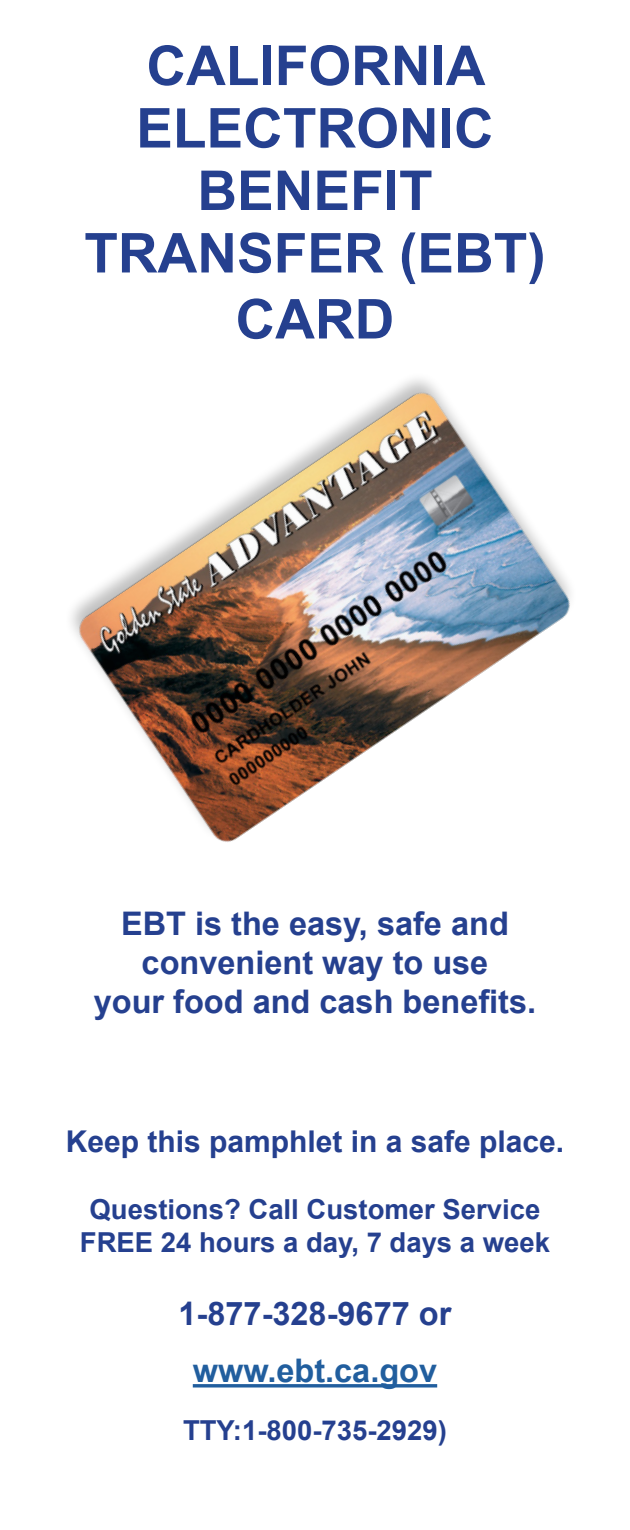
<style>
.page{position:relative;width:630px;height:1530px;background:#fff}
.page>*{position:absolute;margin:0;border:0;box-sizing:border-box;transform-origin:0 0}
.t1{font:700 55px/63.2px "Arial";color:#25408f;text-align:center}
.t2{font:700 32.5px/39px "Arial";color:#25408f;text-align:center}
.t3{font:700 32.5px "Arial";color:#215e9e}
.t4{font:700 30px "Arial";color:#25408f}
.t5{font:700 27.5px/33px "Arial";color:#25408f;text-align:center}
</style>
<div class="page">
<svg style="left:193px;top:1384px;width:244px;height:4px"></svg>
<img style="left:71px;top:379px;width:500px;height:463px">
<h1 class="t1" style="left:84px;top:35px;width:463px">CALIFORNIA<br>ELECTRONIC<br>BENEFIT<br>TRANSFER (EBT)<br>CARD</h1>
<p class="t2" style="left:94px;top:904px;width:444px">EBT is the easy, safe and convenient way to use<br>your food and cash benefits.</p>
<p class="t4" style="left:66px;top:1121px;width:500px">Keep this pamphlet in a safe place.</p>
<p class="t5" style="left:80px;top:1193px;width:472px">Questions? Call Customer Service<br>FREE 24 hours a day, 7 days a week</p>
<p class="t2" style="left:179px;top:1294px;width:274px">1-877-328-9677 or</p>
<p class="t3" style="left:193px;top:1348px;width:246px">www.ebt.ca.gov</p>
<p class="t5" style="left:183px;top:1414px;width:265px">TTY:1-800-735-2929)</p>
</div>
